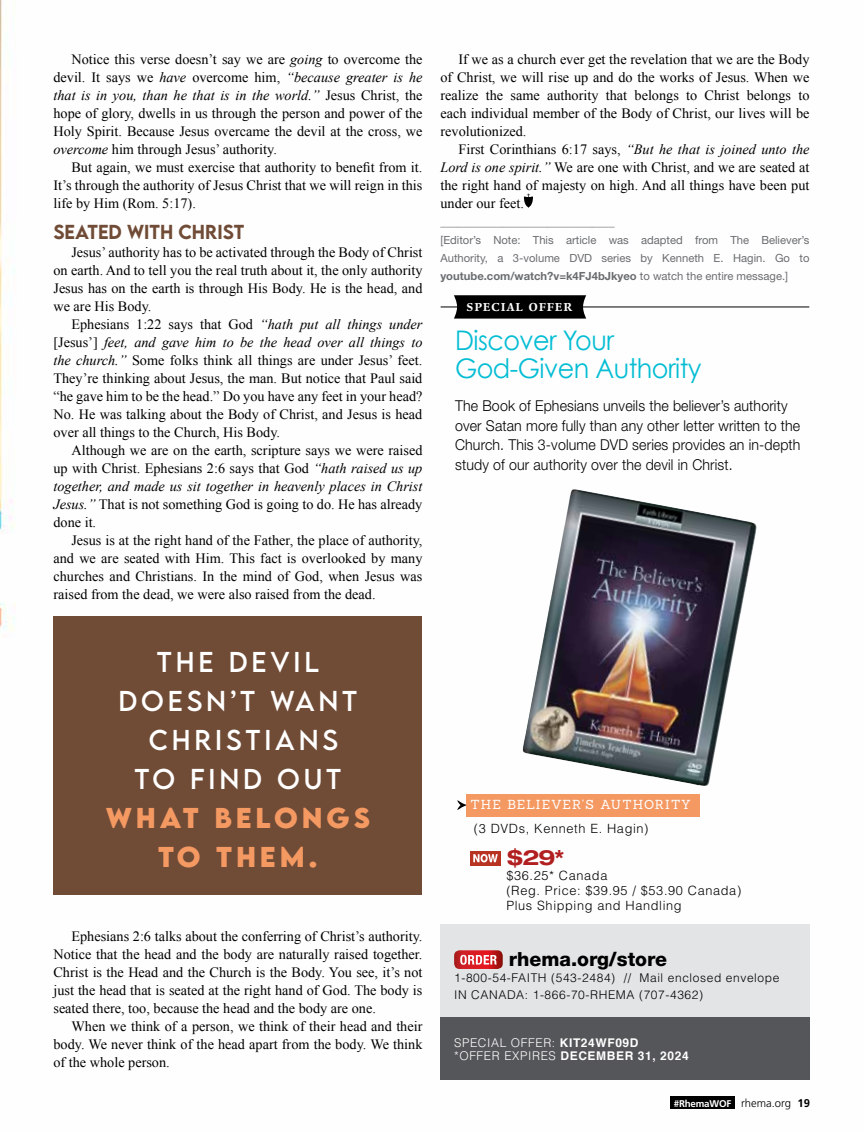
<style>
.page{position:relative;width:864px;height:1134px;background:#fff}
.page>*{position:absolute;margin:0;border:0;box-sizing:border-box;transform-origin:0 0}
.t1{font:27px/28.5px "Century Gothic";letter-spacing:-.02em;color:#04bdd4;scale:.94 1}
.t2{font:25.5px/39px "LEMONMILK";letter-spacing:.15em;color:#fff;text-align:center}
.t3{font:700 25.5px/39px "LEMONMILK";letter-spacing:.15em;color:#f59963;text-align:center}
.t4{font:700 expanded 21px "Helvetica Neue";color:#b11f20}
.t5{font:800 19.5px "Helvetica Neue";color:#000}
.t6{font:500 18px "LEMONMILK";color:#704b36}
.t7{font:300 15px/19.5px "Helvetica Neue";letter-spacing:.01em;color:#000;scale:.94 1}
.t8{font:14.25px/18px "Times New Roman";color:#000;text-align:justify}
.t9{font:300 12.75px/15px "Helvetica";letter-spacing:.05em;color:#000}
.t10{font:12.75px "Sanchez";letter-spacing:.085em;color:#fff}
.t11{font:300 12px/16.5px "Helvetica";letter-spacing:.05em;color:#000}
.t12{font:300 12px/13.5px "Helvetica";letter-spacing:.05em;color:#fff}
.t13{font:11.25px/18px "Helvetica Neue";color:#6a6d70}
.t14{font:500 11.25px "Poppl Pontifex BE";letter-spacing:.14em;color:#fff}
.t15{font:700 9.75px "Frutiger";letter-spacing:-.02em;color:#fff}
.s1{font-style:italic}
.s2{font-weight:700}
.s3{font-weight:300;font-size:11.25px;color:#000}
.s4{font-size:11.25px;color:#000}
</style>
<div class="page">
<svg style="left:524px;top:194px;width:9px;height:14px"></svg>
<div style="left:441px;top:924px;width:369px;height:106px;background:#e2e4e5"></div>
<hr style="left:441px;top:307px;width:368px;height:1px;background:#000">
<svg style="left:454px;top:295px;width:132px;height:24px;background:#0d0d0d"></svg>
<div style="left:441px;top:1017px;width:369px;height:63px;background:#555659"></div>
<div style="left:470px;top:851px;width:31px;height:14px;background:#b83322"></div>
<svg style="left:473px;top:854px;width:25px;height:8px"></svg>
<div style="left:466px;top:794px;width:234px;height:23px;background:#f59963"></div>
<svg style="left:457px;top:800px;width:9px;height:10px"></svg>
<svg style="left:454px;top:950px;width:49px;height:19px"></svg>
<img style="left:522px;top:489px;width:235px;height:297px">
<div style="left:53px;top:616px;width:369px;height:279px;background:#704b36"></div>
<div style="left:670px;top:1097px;width:65px;height:12px;background:#000"></div>
<p class="t8" style="left:53px;top:50px;width:371px;text-indent:18px">Notice this verse doesn’t say we are <span class="s1">going</span> to overcome the devil. It says we <span class="s1">have</span> overcome him, <span class="s1">“because greater is he that is in you, than he that is in the world.”</span> Jesus Christ, the hope of glory, dwells in us through the person and power of the Holy Spirit. Because Jesus overcame the devil at the cross, we <span class="s1">overcome</span> him through Jesus’ authority.</p>
<p class="t8" style="left:53px;top:158px;width:371px;text-indent:18px">But again, we must exercise that authority to benefit from it.<br>It’s through the authority of Jesus Christ that we will reign in this life by Him (Rom. 5:17).</p>
<p class="t6" style="left:53px;top:220px;width:192px">SEATED WITH CHRIST</p>
<p class="t8" style="left:53px;top:243px;width:371px;text-indent:18px">Jesus’ authority has to be activated through the Body of Christ on earth. And to tell you the real truth about it, the only authority Jesus has on the earth is through His Body. He is the head, and we are His Body.</p>
<p class="t8" style="left:53px;top:315px;width:371px;text-indent:18px">Ephesians 1:22 says that God <span class="s1">“hath put all things under </span>[Jesus’] <span class="s1">feet, and gave him to be the head over all things to the church.”</span> Some folks think all things are under Jesus’ feet.<br>They’re thinking about Jesus, the man. But notice that Paul said “he gave him to be the head.” Do you have any feet in your head?<br>No. He was talking about the Body of Christ, and Jesus is head over all things to the Church, His Body.</p>
<p class="t8" style="left:53px;top:441px;width:371px;text-indent:18px">Although we are on the earth, scripture says we were raised up with Christ. Ephesians 2:6 says that God <span class="s1">“hath raised us up together, and made us sit together in heavenly places in Christ Jesus.”</span> That is not something God is going to do. He has already done it.</p>
<p class="t8" style="left:53px;top:531px;width:371px;text-indent:18px">Jesus is at the right hand of the Father, the place of authority, and we are seated with Him. This fact is overlooked by many churches and Christians. In the mind of God, when Jesus was raised from the dead, we were also raised from the dead.</p>
<p class="t8" style="left:440px;top:50px;width:371px;text-indent:18px">If we as a church ever get the revelation that we are the Body of Christ, we will rise up and do the works of Jesus. When we realize the same authority that belongs to Christ belongs to each individual member of the Body of Christ, our lives will be revolutionized.</p>
<p class="t8" style="left:440px;top:140px;width:371px;text-indent:18px">First Corinthians 6:17 says, <span class="s1">“But he that is joined unto the Lord is one spirit.”</span> We are one with Christ, and we are seated at the right hand of majesty on high. And all things have been put under our feet.</p>
<p class="t13" style="left:440px;top:213px;width:371px">_______________________________<br>[Editor’s Note: This article was adapted from The Believer’s Authority, a 3-volume DVD series by Kenneth E. Hagin. Go to <span class="s2">youtube.com/watch?v=k4FJ4bJkyeo</span> to watch the entire message.]</p>
<p class="t14" style="left:467px;top:300px;width:107px">SPECIAL OFFER</p>
<h1 class="t1" style="left:455px;top:325px;width:264px">Discover Your<br>God-Given Authority</h1>
<p class="t7" style="left:455px;top:396px;width:369px">The Book of Ephesians unveils the believer’s authority over Satan more fully than any other letter written to the Church. This 3-volume DVD series provides an in-depth study of our authority over the devil in Christ.</p>
<h2 class="t2" style="left:118px;top:643px;width:240px">THE DEVIL<br>DOESN’T WANT<br>CHRISTIANS<br>TO FIND OUT</h2>
<h2 class="t3" style="left:106px;top:799px;width:266px">WHAT BELONGS<br>TO THEM.</h2>
<p class="t8" style="left:53px;top:927px;width:371px;text-indent:18px">Ephesians 2:6 talks about the conferring of Christ’s authority.<br>Notice that the head and the body are naturally raised together.<br>Christ is the Head and the Church is the Body. You see, it’s not just the head that is seated at the right hand of God. The body is seated there, too, because the head and the body are one.</p>
<p class="t8" style="left:53px;top:1017px;width:371px;text-indent:18px">When we think of a person, we think of their head and their body. We never think of the head apart from the body. We think of the whole person.</p>
<p class="t10" style="left:471px;top:797px;width:222px">THE BELIEVER’S AUTHORITY</p>
<p class="t9" style="left:474px;top:820px;width:176px">(3 DVDs, Kenneth E. Hagin)</p>
<h3 class="t4" style="left:506px;top:845px;width:60px">$29*</h3>
<p class="t9" style="left:506px;top:868px;width:236px">$36.25* Canada<br>(Reg. Price: $39.95 / $53.90 Canada)<br>Plus Shipping and Handling</p>
<h3 class="t5" style="left:509px;top:947px;width:160px">rhema.org/store</h3>
<p class="t11" style="left:454px;top:970px;width:327px">1-800-54-FAITH (543-2484) // Mail enclosed envelope<br>IN CANADA: 1-866-70-RHEMA (707-4362)</p>
<p class="t12" style="left:454px;top:1036px;width:236px">SPECIAL OFFER: <span class="s2">KIT24WF09D<br></span>*OFFER EXPIRES <span class="s2">DECEMBER 31, 2024</span></p>
<p class="t15" style="left:674px;top:1098px;width:138px">#RhemaWOF <span class="s3">rhema.org</span> <span class="s4">19</span></p>
</div>
